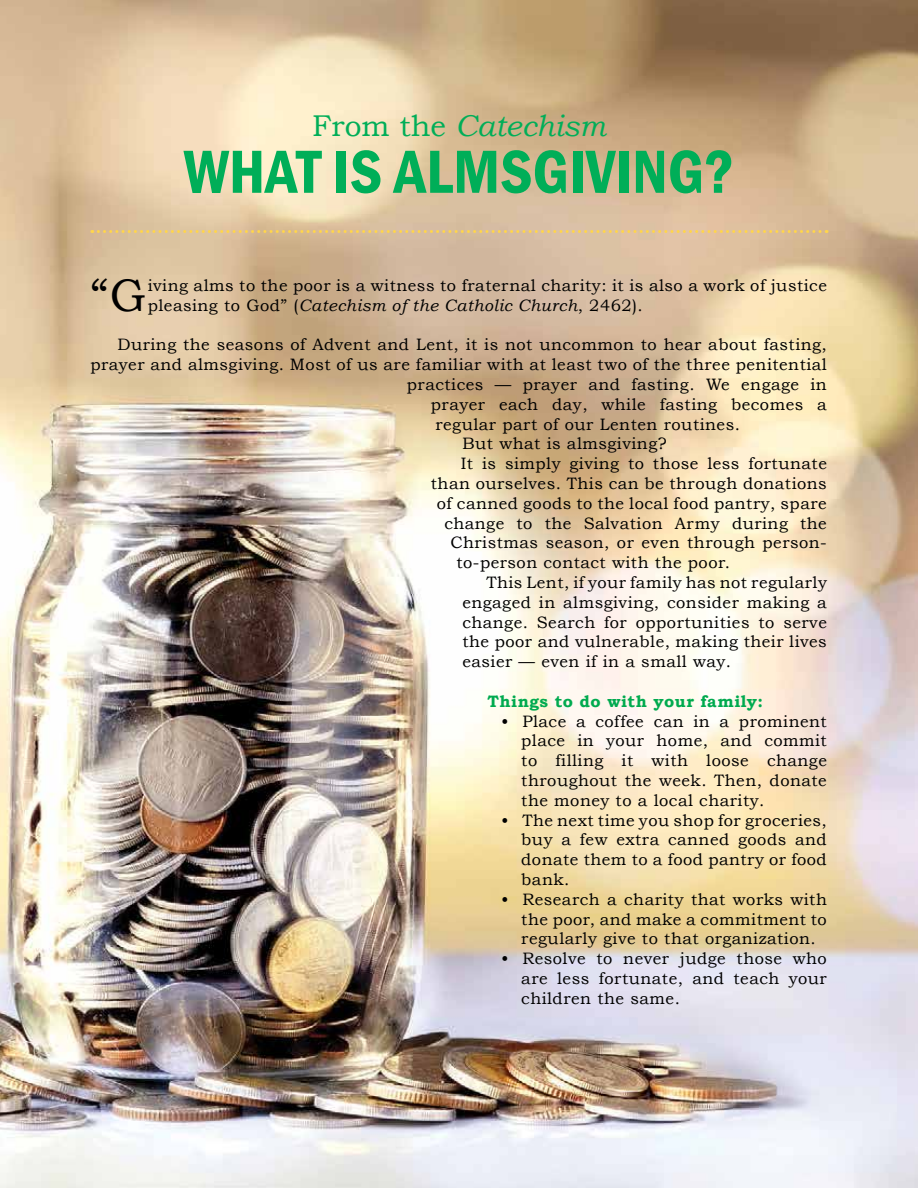
<style>
.page{position:relative;width:918px;height:1188px;background:#fff}
.page>*{position:absolute;margin:0;border:0;box-sizing:border-box;transform-origin:0 0}
.t1{font:600 condensed 63px "Franklin Gothic";color:#00ae58}
.t2{font:45.6px "Bookman Old Style";color:#000}
.t3{font:italic 30px "Bookman Old Style";color:#00ae58}
.t4{font:16.5px/19.8px "Bookman Old Style";letter-spacing:.03em;color:#000;text-align:justify}
.t5{font:700 16.5px "Bookman Old Style";letter-spacing:.03em;color:#00aa4f}
.s1{font-style:normal}
.s2{font-style:italic}
</style>
<div class="page">
<img style="left:0;top:0;width:918px;height:1188px">
<svg style="left:92px;top:230px;width:728px;height:3px;background:#e7c67f"></svg>
<h3 class="t3" style="left:312px;top:105px;width:295px"><span class="s1">From the</span> Catechism</h3>
<h1 class="t1" style="left:184px;top:130px;width:552px">WHAT IS ALMSGIVING?</h1>
<h2 class="t2" style="left:90px;top:269px;width:58px">“G</h2>
<p class="t4" style="left:148px;top:276px;width:681px">iving alms to the poor is a witness to fraternal charity: it is also a work of justice pleasing to God” (<span class="s2">Catechism of the Catholic Church</span>, 2462).</p>
<p class="t4" style="left:117px;top:335px;width:711px">During the seasons of Advent and Lent, it is not uncommon to hear about fasting,</p>
<p class="t4" style="left:90px;top:355px;width:738px">prayer and almsgiving. Most of us are familiar with at least two of the three penitential</p>
<p class="t4" style="left:407px;top:375px;width:421px">practices — prayer and fasting. We engage in</p>
<p class="t4" style="left:431px;top:394px;width:398px">prayer each day, while fasting becomes a</p>
<p class="t4" style="left:435px;top:414px;width:306px">regular part of our Lenten routines.</p>
<p class="t4" style="left:462px;top:434px;width:206px">But what is almsgiving?</p>
<p class="t4" style="left:461px;top:454px;width:368px">It is simply giving to those less fortunate</p>
<p class="t4" style="left:431px;top:474px;width:397px">than ourselves. This can be through donations</p>
<p class="t4" style="left:437px;top:493px;width:391px">of canned goods to the local food pantry, spare</p>
<p class="t4" style="left:444px;top:513px;width:384px">change to the Salvation Army during the</p>
<p class="t4" style="left:450px;top:533px;width:378px">Christmas season, or even through person-</p>
<p class="t4" style="left:456px;top:553px;width:275px">to-person contact with the poor.</p>
<p class="t4" style="left:486px;top:573px;width:342px">This Lent, if your family has not regularly</p>
<p class="t4" style="left:462px;top:592px;width:366px">engaged in almsgiving, consider making a</p>
<p class="t4" style="left:462px;top:612px;width:366px">change. Search for opportunities to serve</p>
<p class="t4" style="left:462px;top:632px;width:366px">the poor and vulnerable, making their lives</p>
<p class="t4" style="left:462px;top:652px;width:270px">easier — even if in a small way.</p>
<p class="t5" style="left:488px;top:689px;width:277px">Things to do with your family:</p>
<p class="t4" style="left:521px;top:711px;width:307px;text-indent:-20px">• Place a coffee can in a prominent place in your home, and commit to filling it with loose change throughout the week. Then, donate the money to a local charity.</p>
<p class="t4" style="left:521px;top:810px;width:307px;text-indent:-20px">• The next time you shop for groceries, buy a few extra canned goods and donate them to a food pantry or food bank.</p>
<p class="t4" style="left:521px;top:889px;width:307px;text-indent:-20px">• Research a charity that works with the poor, and make a commitment to regularly give to that organization.</p>
<p class="t4" style="left:521px;top:949px;width:307px;text-indent:-20px">• Resolve to never judge those who are less fortunate, and teach your children the same.</p>
</div>
